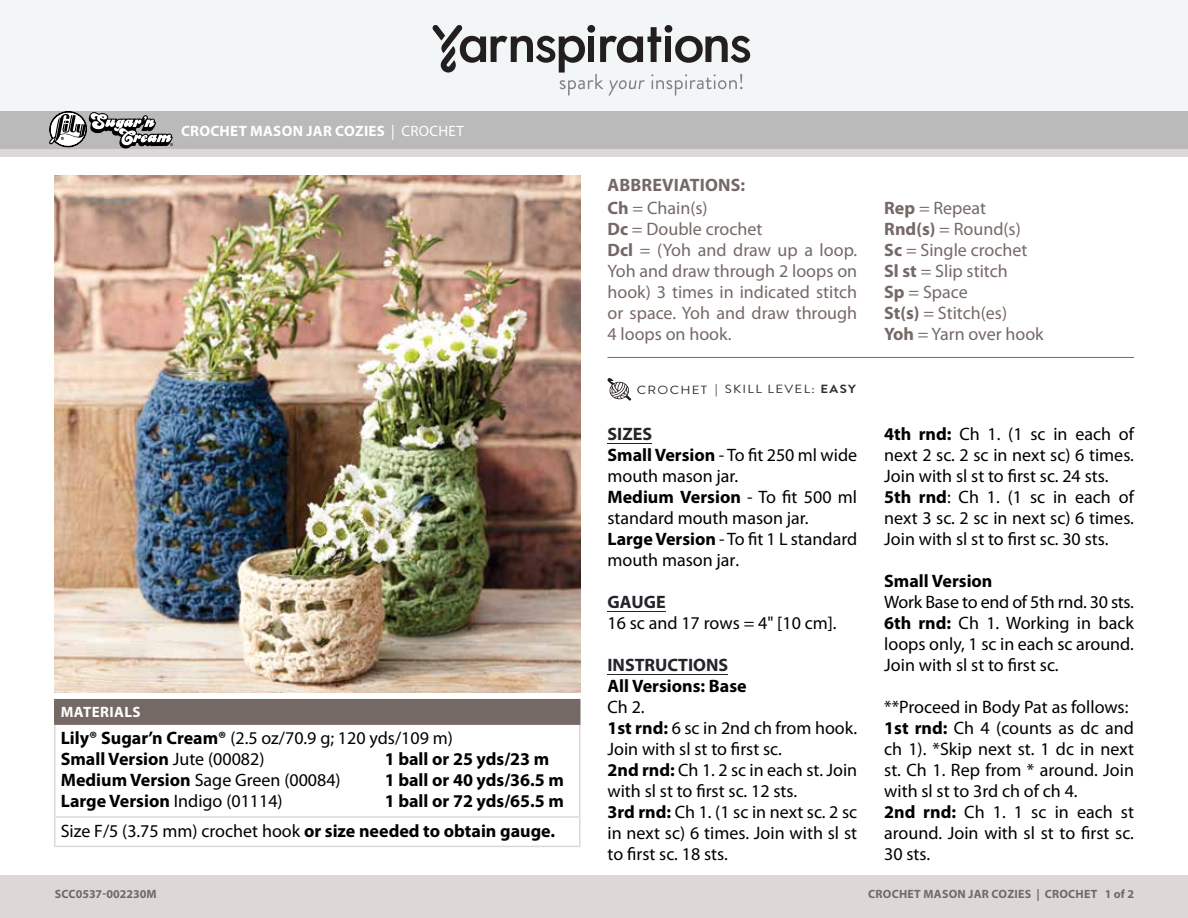
<style>
.page{position:relative;width:1188px;height:918px;background:#fff}
.page>*{position:absolute;margin:0;border:0;box-sizing:border-box;transform-origin:0 0}
.t1{font:18px/21px "Myriad Pro";color:#000}
.t2{font:18px/21px "Myriad Pro";color:#756966}
.t3{font:700 18px/29.8px "Myriad Pro";color:#000}
.t4{font:700 18px/23.2px "Myriad Pro";letter-spacing:.01em;color:#756966}
.Pattern_Title{font:700 15px "Myriad Pro";letter-spacing:.02em;color:#fff}
.t5{font:700 12px "Myriad Pro";letter-spacing:.02em;color:#756966}
.t6{font:700 12px "Myriad Pro";color:#746865}
.t7{font:11.85px "Brandon Grotesque";letter-spacing:.1em;color:#2c3034;scale:1.11 1}
.s1{font-weight:400}
.s2{font-weight:700}
.s3{font-weight:700;color:#232529}
</style>
<div class="page">
<div style="left:0;top:111px;width:1188px;height:38px;background:#bababa"></div>
<div style="left:0;top:0;width:1188px;height:111px;background:#f3f6f7"></div>
<svg style="left:433px;top:25px;width:318px;height:71px"></svg>
<div style="left:0;top:874px;width:1188px;height:44px;background:#ddd8d7"></div>
<div style="left:0;top:149px;width:1188px;height:8px;background:#ddd8d7"></div>
<div style="left:55px;top:700px;width:525px;height:24px;background:#756966"></div>
<hr style="left:54px;top:725px;width:2px;height:91px;background:#ddd8d7">
<hr style="left:579px;top:725px;width:1px;height:91px;background:#ddd8d7">
<hr style="left:54px;top:816px;width:526px;height:2px;background:#ddd8d7">
<hr style="left:54px;top:818px;width:2px;height:28px;background:#ddd8d7">
<svg style="left:579px;top:818px;width:1px;height:28px"></svg>
<hr style="left:54px;top:846px;width:526px;height:1px;background:#ddd8d7">
<hr style="left:54px;top:699px;width:526px;height:1px;background:#756966">
<hr style="left:54px;top:700px;width:2px;height:23px;background:#756966">
<hr style="left:54px;top:723px;width:526px;height:2px;background:#756966">
<hr style="left:608px;top:674px;width:120px;height:1px;background:#232529">
<hr style="left:608px;top:611px;width:58px;height:1px;background:#232529">
<hr style="left:608px;top:443px;width:44px;height:1px;background:#232529">
<hr style="left:608px;top:357px;width:526px;height:1px;background:#756966">
<img style="left:54px;top:175px;width:526px;height:518px">
<svg style="left:49px;top:111px;width:124px;height:38px"></svg>
<svg style="left:607px;top:378px;width:24px;height:23px"></svg>
<p class="Pattern_Title" style="left:181px;top:121px;width:284px">CROCHET MASON JAR COZIES <span class="s1">| CROCHET</span></p>
<p class="Pattern_Title" style="left:181px;top:121px;width:244px">ALLIGATOR PENCIL CASE <span class="s1">| CROCHET</span></p>
<p class="Pattern_Title" style="left:61px;top:702px;width:81px">MATERIALS</p>
<p class="t1" style="left:61px;top:727px;width:394px"><span class="s2">Lily® Sugar’n Cream®</span> (2.5 oz/70.9 g; 120 yds/109 m)<br><span class="s2">Small Version</span> Jute (00082)</p>
<p class="t3" style="left:385px;top:743px;width:166px">1 ball or 25 yds/23 m</p>
<p class="t1" style="left:61px;top:769px;width:281px"><span class="s2">Medium Version</span> Sage Green (00084)</p>
<p class="t3" style="left:385px;top:764px;width:181px">1 ball or 40 yds/36.5 m</p>
<p class="t1" style="left:61px;top:790px;width:223px"><span class="s2">Large Version</span> Indigo (01114)</p>
<p class="t3" style="left:61px;top:785px;width:505px;text-indent:324px">1 ball or 72 yds/65.5 m<br><span class="s1">Size F/5 (3.75 mm) crochet hook</span> or size needed to obtain gauge.</p>
<p class="t6" style="left:55px;top:886px;width:103px">SCC0537-002230M</p>
<p class="t4" style="left:608px;top:172px;width:139px">ABBREVIATIONS:<br>Ch <span class="s1">= Chain(s)</span></p>
<p class="t2" style="left:608px;top:218px;width:251px"><span class="s2">Dc</span> = Double crochet<br><span class="s2">Dcl</span> = (Yoh and draw up a loop.<br>Yoh and draw through 2 loops on hook) 3 times in indicated stitch or space. Yoh and draw through<br>4 loops on hook.</p>
<p class="t2" style="left:884px;top:197px;width:161px"><span class="s2">Rep</span> = Repeat<br><span class="s2">Rnd(s)</span> = Round(s)<br><span class="s2">Sc</span> = Single crochet<br><span class="s2">Sl st</span> = Slip stitch<br><span class="s2">Sp</span> = Space<br><span class="s2">St(s)</span> = Stitch(es)<br><span class="s2">Yoh</span> = Yarn over hook</p>
<p class="t7" style="left:637px;top:381px;width:199px">CROCHET <span class="s2">|</span> SKILL LEVEL: <span class="s2">EASY</span></p>
<p class="t1" style="left:608px;top:423px;width:251px"><span class="s3">SIZES<br></span><span class="s2">Small Version</span> - To fit 250 ml wide mouth mason jar.<br><span class="s2">Medium Version</span> - To fit 500 ml standard mouth mason jar.<br><span class="s2">Large Version</span> - To fit 1 L standard mouth mason jar.</p>
<p class="t1" style="left:608px;top:591px;width:231px"><span class="s3">GAUGE<br></span>16 sc and 17 rows = 4" [10 cm].</p>
<p class="t1" style="left:608px;top:654px;width:251px"><span class="s3">INSTRUCTIONS<br></span><span class="s2">All Versions: Base<br></span>Ch 2.<br><span class="s2">1st rnd:</span> 6 sc in 2nd ch from hook.<br>Join with sl st to first sc.<br><span class="s2">2nd rnd:</span> Ch 1. 2 sc in each st. Join with sl st to first sc. 12 sts.<br><span class="s2">3rd rnd:</span> Ch 1. (1 sc in next sc. 2 sc in next sc) 6 times. Join with sl st to first sc. 18 sts.</p>
<p class="t1" style="left:884px;top:423px;width:251px"><span class="s2">4th rnd:</span> Ch 1. (1 sc in each of next 2 sc. 2 sc in next sc) 6 times.<br>Join with sl st to first sc. 24 sts.<br><span class="s2">5th rnd</span>: Ch 1. (1 sc in each of next 3 sc. 2 sc in next sc) 6 times.<br>Join with sl st to first sc. 30 sts.</p>
<p class="t1" style="left:884px;top:570px;width:251px"><span class="s2">Small Version<br></span>Work Base to end of 5th rnd. 30 sts.<br><span class="s2">6th rnd:</span> Ch 1. Working in back loops only, 1 sc in each sc around.<br>Join with sl st to first sc.</p>
<p class="t1" style="left:884px;top:696px;width:251px">**Proceed in Body Pat as follows:<br><span class="s2">1st rnd:</span> Ch 4 (counts as dc and ch 1). *Skip next st. 1 dc in next st. Ch 1. Rep from * around. Join with sl st to 3rd ch of ch 4.<br><span class="s2">2nd rnd:</span> Ch 1. 1 sc in each st around. Join with sl st to first sc.<br>30 sts.</p>
<p class="t5" style="left:868px;top:886px;width:267px">CROCHET MASON JAR COZIES | CROCHET 1 of 2</p>
<p class="t6" style="left:959px;top:887px;width:127px">RACCO N HAT <span class="s1">| CROCH</span></p>
</div>
